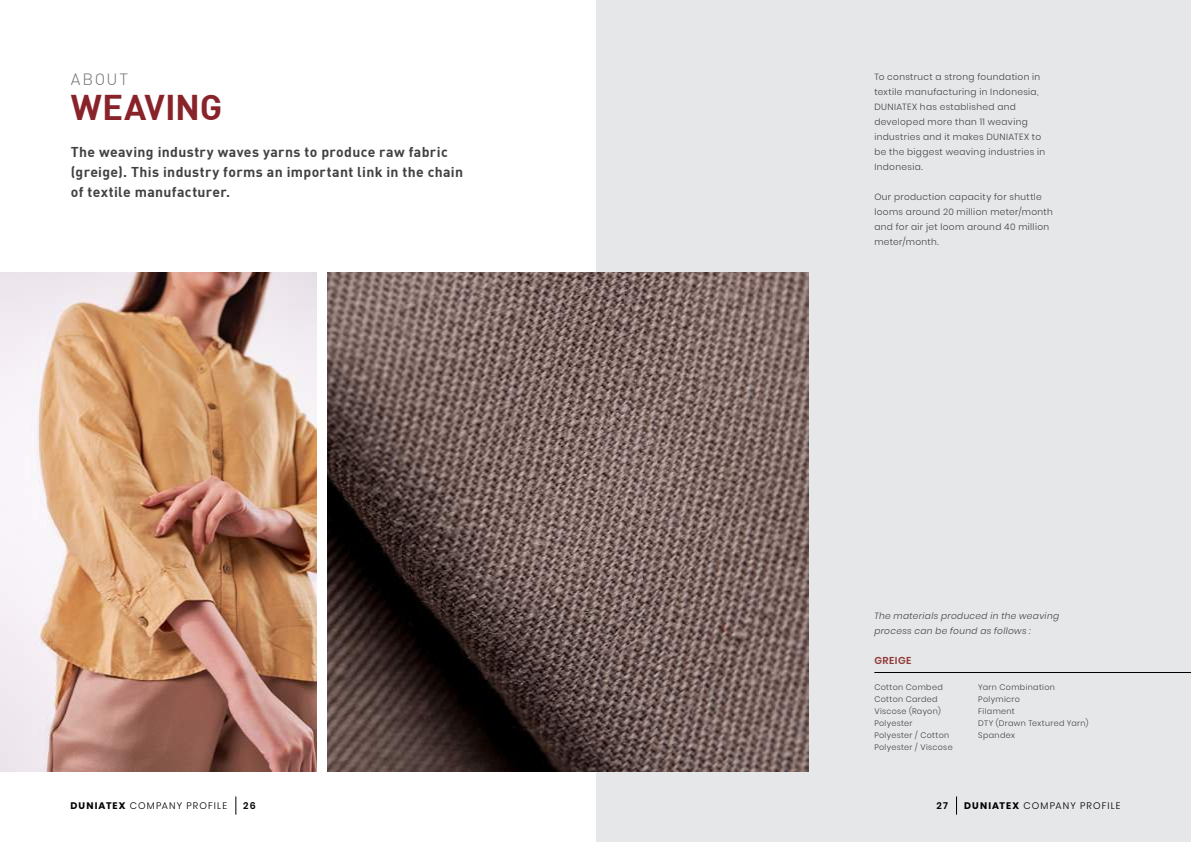
<style>
.page{position:relative;width:1191px;height:842px;background:#fff}
.page>*{position:absolute;margin:0;border:0;box-sizing:border-box;transform-origin:0 0}
.t1{font:35px "DIN Bold";color:#89232a}
.t2{font:300 16px "DIN";letter-spacing:.105em;color:#6d6e71}
.t3{font:700 14px/20px "DIN";letter-spacing:.025em;color:#414042}
.t4{font:600 10px "Poppins";letter-spacing:.045em;color:#923837}
.t5{font:300 9.5px "Poppins";letter-spacing:.115em;color:#000}
.t6{font:600 9.5px "Poppins";color:#000}
.t7{font:300 9px/15px "Poppins";letter-spacing:.04em;color:#414042}
.t8{font:italic 300 9px/15px "Poppins";letter-spacing:.04em;color:#414042}
.t9{font:300 8px/12px "Poppins";letter-spacing:.045em;color:#414042}
.s1{font-weight:700}
</style>
<div class="page">
<div style="left:596px;top:0;width:595px;height:842px;background:#e6e7e8"></div>
<img style="left:0;top:272px;width:317px;height:499px">
<hr style="left:874px;top:672px;width:317px;height:1px;background:#000">
<img style="left:327px;top:272px;width:481px;height:499px">
<svg style="left:235px;top:796px;width:1px;height:19px"></svg>
<svg style="left:956px;top:796px;width:1px;height:19px"></svg>
<h2 class="t2" style="left:71px;top:69px;width:59px">ABOUT</h2>
<h1 class="t1" style="left:71px;top:85px;width:153px">WEAVING</h1>
<h3 class="t3" style="left:71px;top:141px;width:394px">The weaving industry waves yarns to produce raw fabric (greige). This industry forms an important link in the chain of textile manufacturer.</h3>
<p class="t7" style="left:874px;top:70px;width:172px">To construct a strong foundation in textile manufacturing in Indonesia,<br>DUNIATEX has established and developed more than 11 weaving industries and it makes DUNIATEX to be the biggest weaving industries in<br>Indonesia.</p>
<p class="t7" style="left:874px;top:190px;width:180px">Our production capacity for shuttle looms around 20 million meter/month and for air jet loom around 40 million meter/month.</p>
<p class="t8" style="left:874px;top:608px;width:186px">The materials produced in the weaving process can be found as follows :</p>
<p class="t4" style="left:874px;top:655px;width:39px">GREIGE</p>
<p class="t9" style="left:874px;top:681px;width:80px">Cotton Combed<br>Cotton Carded<br>Viscose (Rayon)<br>Polyester<br>Polyester / Cotton<br>Polyester / Viscose</p>
<p class="t9" style="left:978px;top:681px;width:112px">Yarn Combination<br>Polymicro<br>Filament<br>DTY (Drawn Textured Yarn)<br>Spandex</p>
<p class="t5" style="left:70px;top:800px;width:158px"><span class="s1">DUNIATEX</span> COMPANY PROFILE</p>
<p class="t6" style="left:243px;top:800px;width:14px">26</p>
<p class="t6" style="left:936px;top:800px;width:13px">27</p>
<p class="t5" style="left:964px;top:800px;width:158px"><span class="s1">DUNIATEX</span> COMPANY PROFILE</p>
</div>
